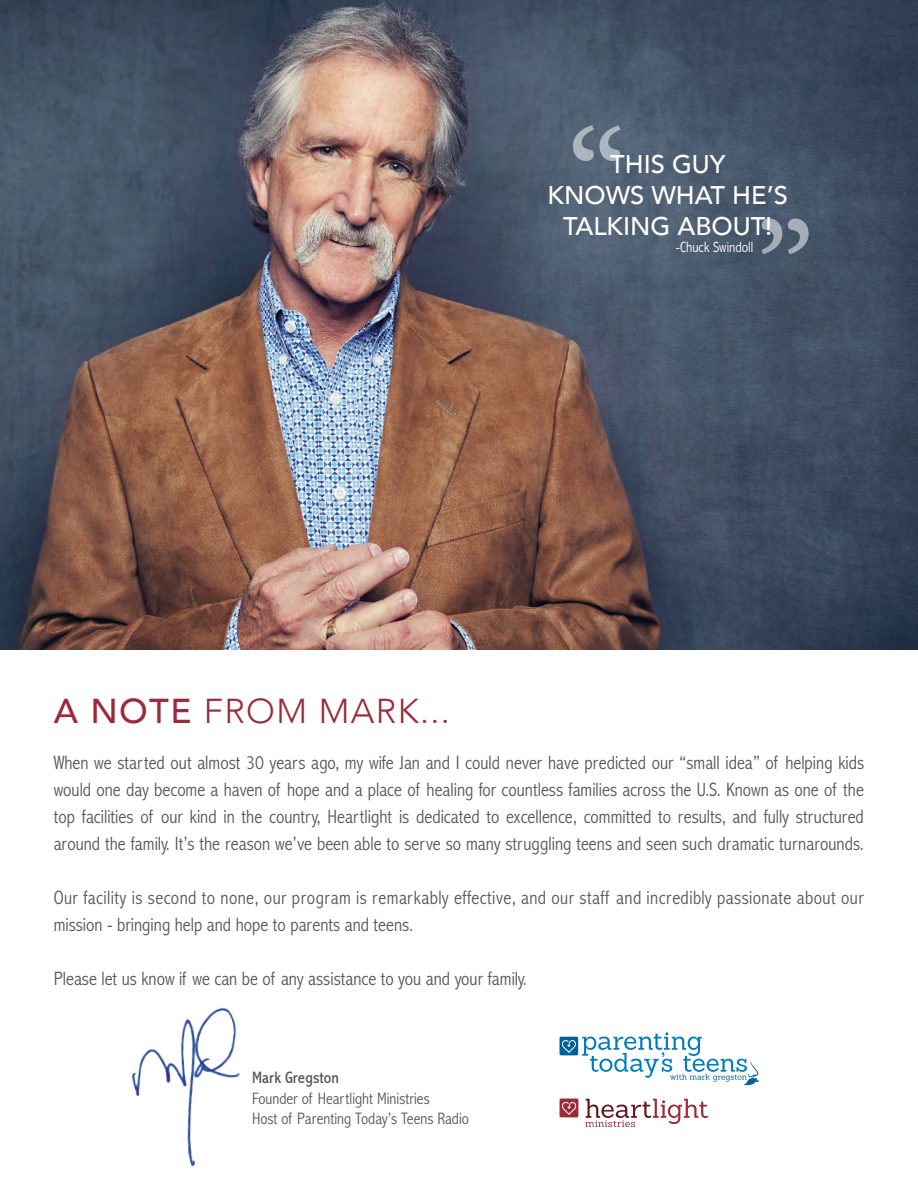
<style>
.page{position:relative;width:918px;height:1188px;background:#fff}
.page>*{position:absolute;margin:0;border:0;box-sizing:border-box;transform-origin:0 0}
.t1{font:150px "Minion Variable Concept";color:#fff}
.t2{font:300 34.5px "Avenir";letter-spacing:.04em;color:#9a2b3b}
.t3{font:500 25.5px/30.6px "Avenir";color:#fff;text-align:center}
.t4{font:300 condensed 19.5px/27px "Abadi MT Pro";color:#58595b;text-align:justify}
.t5{font:300 condensed 19.5px/27px "Abadi MT Pro";letter-spacing:.02em;color:#58595b}
.t6{font:300 condensed 16.65px "Abadi MT Pro";color:#58595b}
.t7{font:condensed 16.65px "Abadi MT Pro";color:#58595b}
.t8{font:300 condensed 15px "Abadi MT Pro";color:#fff}
.s1{font-weight:500}
</style>
<div class="page">
<img style="left:0;top:0;width:918px;height:649px">
<img style="left:132px;top:1007px;width:108px;height:160px">
<svg style="left:560px;top:1032px;width:200px;height:53px"></svg>
<svg style="left:560px;top:1098px;width:18px;height:19px"></svg>
<svg style="left:585px;top:1099px;width:123px;height:28px"></svg>
<h1 class="t1" style="left:568px;top:80px;width:60px">“</h1>
<p class="t3" style="left:610px;top:148px;width:117px">THIS GUY</p>
<p class="t3" style="left:548px;top:179px;width:242px">KNOWS WHAT HE’S<br>TALKING ABOUT!</p>
<h1 class="t1" style="left:756px;top:174px;width:60px">”</h1>
<p class="t8" style="left:676px;top:239px;width:79px">-Chuck Swindoll</p>
<p class="t2" style="left:54px;top:690px;width:398px"><span class="s1">A NOTE</span> FROM MARK...</p>
<p class="t4" style="left:54px;top:750px;width:812px">When we started out almost 30 years ago, my wife Jan and I could never have predicted our “small idea” of helping kids would one day become a haven of hope and a place of healing for countless families across the U.S. Known as one of the top facilities of our kind in the country, Heartlight is dedicated to excellence, committed to results, and fully structured around the family. It’s the reason we’ve been able to serve so many struggling teens and seen such dramatic turnarounds.</p>
<p class="t5" style="left:54px;top:885px;width:812px">Our facility is second to none, our program is remarkably effective, and our staff and incredibly passionate about our mission - bringing help and hope to parents and teens.</p>
<p class="t4" style="left:54px;top:966px;width:475px">Please let us know if we can be of any assistance to you and your family.</p>
<p class="t7" style="left:252px;top:1069px;width:88px">Mark Gregston</p>
<p class="t6" style="left:252px;top:1089px;width:179px">Founder of Heartlight Ministries</p>
<p class="t6" style="left:252px;top:1109px;width:218px">Host of Parenting Today’s Teens Radio</p>
</div>
